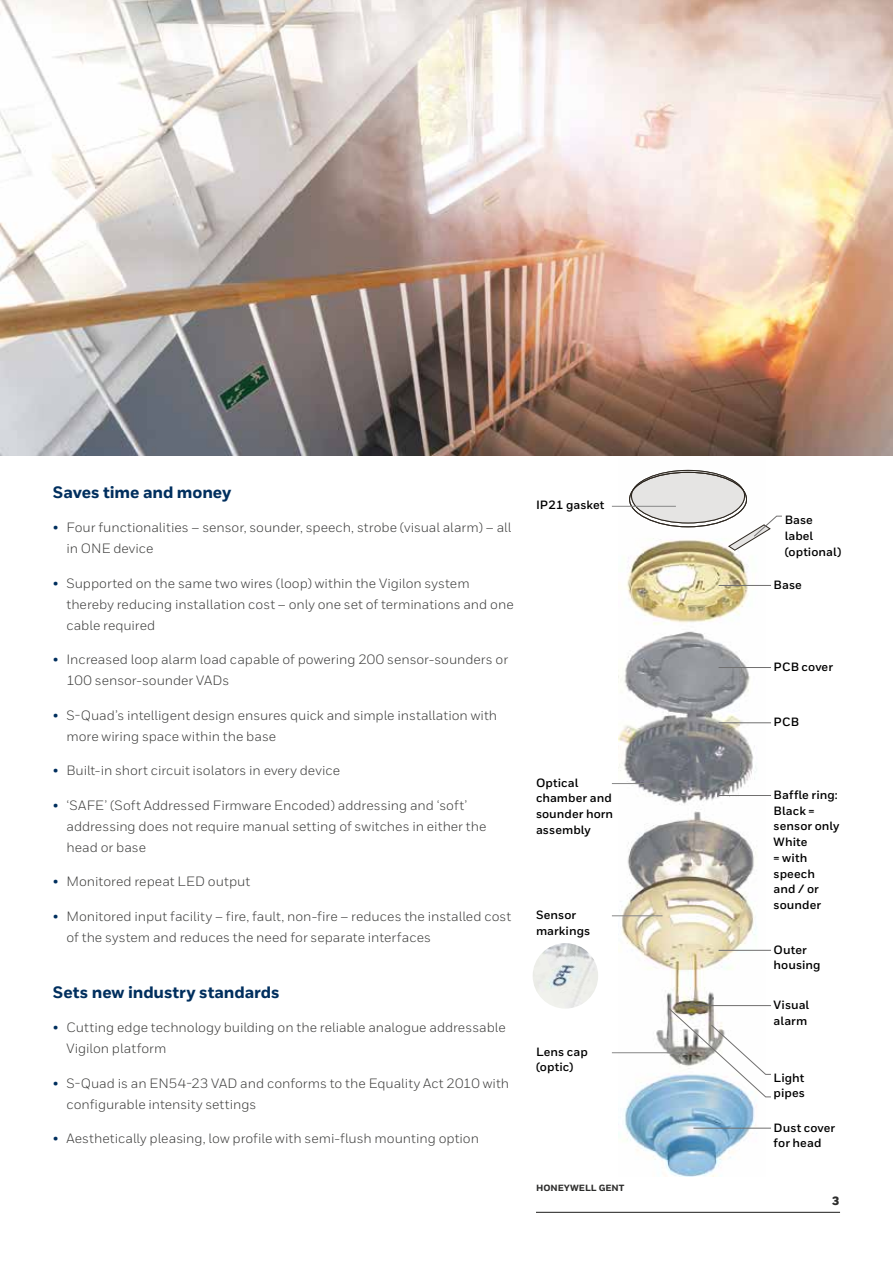
<style>
.page{position:relative;width:893px;height:1263px;background:#fff}
.page>*{position:absolute;margin:0;border:0;box-sizing:border-box;transform-origin:0 0}
.t1{font:800 16.5px "Honeywell Sans";letter-spacing:-.01em;color:#002f5e}
.t2{font:13.5px/21px "Honeywell Sans";color:#3c3c3b}
.t3{font:700 12px/15.8px "Honeywell Sans";letter-spacing:.005em;color:#000}
.t4{font:900 12px "Honeywell Sans";color:#2d2d2c}
.t5{font:800 9px "Honeywell Sans";color:#2d2d2c}
.s1{color:#002f5e}
</style>
<div class="page">
<hr style="left:536px;top:1212px;width:304px;height:1px;background:#2d2d2c">
<img style="left:618px;top:455px;width:147px;height:722px">
<div style="left:631px;top:470px;width:113px;height:53px;background:#e5e4e3;border-radius:50%"></div>
<div style="left:631px;top:470px;width:113px;height:53px;border:1px solid #2d2720;border-radius:50%"></div>
<div style="left:630px;top:472px;width:116px;height:55px;border:1px solid #2d2720;border-radius:50%"></div>
<hr style="left:718px;top:585px;width:53px;height:1px;background:#706f6f">
<hr style="left:718px;top:667px;width:53px;height:1px;background:#706f6f">
<hr style="left:718px;top:722px;width:53px;height:1px;background:#706f6f">
<hr style="left:718px;top:950px;width:53px;height:1px;background:#706f6f">
<hr style="left:693px;top:1005px;width:78px;height:1px;background:#706f6f">
<hr style="left:693px;top:1128px;width:78px;height:1px;background:#706f6f">
<hr style="left:718px;top:795px;width:53px;height:1px;background:#706f6f">
<hr style="left:612px;top:506px;width:64px;height:1px;background:#878787">
<hr style="left:612px;top:783px;width:39px;height:1px;background:#878787">
<hr style="left:612px;top:915px;width:50px;height:1px;background:#878787">
<hr style="left:612px;top:1052px;width:76px;height:1px;background:#878787">
<svg style="left:728px;top:515px;width:54px;height:36px"></svg>
<svg style="left:668px;top:1007px;width:103px;height:91px"></svg>
<img style="left:533px;top:943px;width:65px;height:66px;border-radius:33px">
<img style="left:0;top:0;width:893px;height:455px">
<p class="t1" style="left:53px;top:482px;width:180px">Saves time and money</p>
<p class="t2" style="left:66px;top:517px;width:446px;text-indent:-14px"><span class="s1">•</span> Four functionalities – sensor, sounder, speech, strobe (visual alarm) – all in ONE device</p>
<p class="t2" style="left:66px;top:572px;width:449px;text-indent:-14px"><span class="s1">•</span> Supported on the same two wires (loop) within the Vigilon system thereby reducing installation cost – only one set of terminations and one cable required</p>
<p class="t2" style="left:66px;top:649px;width:443px;text-indent:-14px"><span class="s1">•</span> Increased loop alarm load capable of powering 200 sensor-sounders or<br>100 sensor-sounder VADs</p>
<p class="t2" style="left:66px;top:704px;width:432px;text-indent:-14px"><span class="s1">•</span> S-Quad’s intelligent design ensures quick and simple installation with more wiring space within the base</p>
<p class="t2" style="left:53px;top:760px;width:289px"><span class="s1">•</span> Built-in short circuit isolators in every device</p>
<p class="t2" style="left:66px;top:794px;width:421px;text-indent:-14px"><span class="s1">•</span> ‘SAFE’ (Soft Addressed Firmware Encoded) addressing and ‘soft’ addressing does not require manual setting of switches in either the head or base</p>
<p class="t2" style="left:53px;top:871px;width:199px"><span class="s1">•</span> Monitored repeat LED output</p>
<p class="t2" style="left:66px;top:905px;width:446px;text-indent:-14px"><span class="s1">•</span> Monitored input facility – fire, fault, non-fire – reduces the installed cost of the system and reduces the need for separate interfaces</p>
<p class="t1" style="left:53px;top:982px;width:228px">Sets new industry standards</p>
<p class="t2" style="left:66px;top:1017px;width:441px;text-indent:-14px"><span class="s1">•</span> Cutting edge technology building on the reliable analogue addressable<br>Vigilon platform</p>
<p class="t2" style="left:66px;top:1073px;width:444px;text-indent:-14px"><span class="s1">•</span> S-Quad is an EN54-23 VAD and conforms to the Equality Act 2010 with configurable intensity settings</p>
<p class="t2" style="left:53px;top:1128px;width:428px"><span class="s1">•</span> Aesthetically pleasing, low profile with semi-flush mounting option</p>
<p class="t3" style="left:536px;top:497px;width:70px">IP21 gasket</p>
<p class="t3" style="left:536px;top:775px;width:79px">Optical chamber and sounder horn assembly</p>
<p class="t3" style="left:536px;top:907px;width:56px">Sensor markings</p>
<p class="t3" style="left:536px;top:1044px;width:53px">Lens cap (optic)</p>
<p class="t5" style="left:536px;top:1182px;width:90px">HONEYWELL GENT</p>
<p class="t3" style="left:785px;top:512px;width:58px">Base label (optional)</p>
<p class="t3" style="left:774px;top:577px;width:30px">Base</p>
<p class="t3" style="left:774px;top:659px;width:61px">PCB cover</p>
<p class="t3" style="left:774px;top:714px;width:27px">PCB</p>
<p class="t3" style="left:774px;top:787px;width:67px">Baffle ring:<br>Black = sensor only<br>White<br>= with speech and / or sounder</p>
<p class="t3" style="left:774px;top:942px;width:48px">Outer housing</p>
<p class="t3" style="left:774px;top:997px;width:37px">Visual alarm</p>
<p class="t3" style="left:774px;top:1070px;width:33px">Light pipes</p>
<p class="t3" style="left:774px;top:1120px;width:63px">Dust cover for head</p>
<p class="t4" style="left:832px;top:1193px;width:9px">3</p>
</div>
